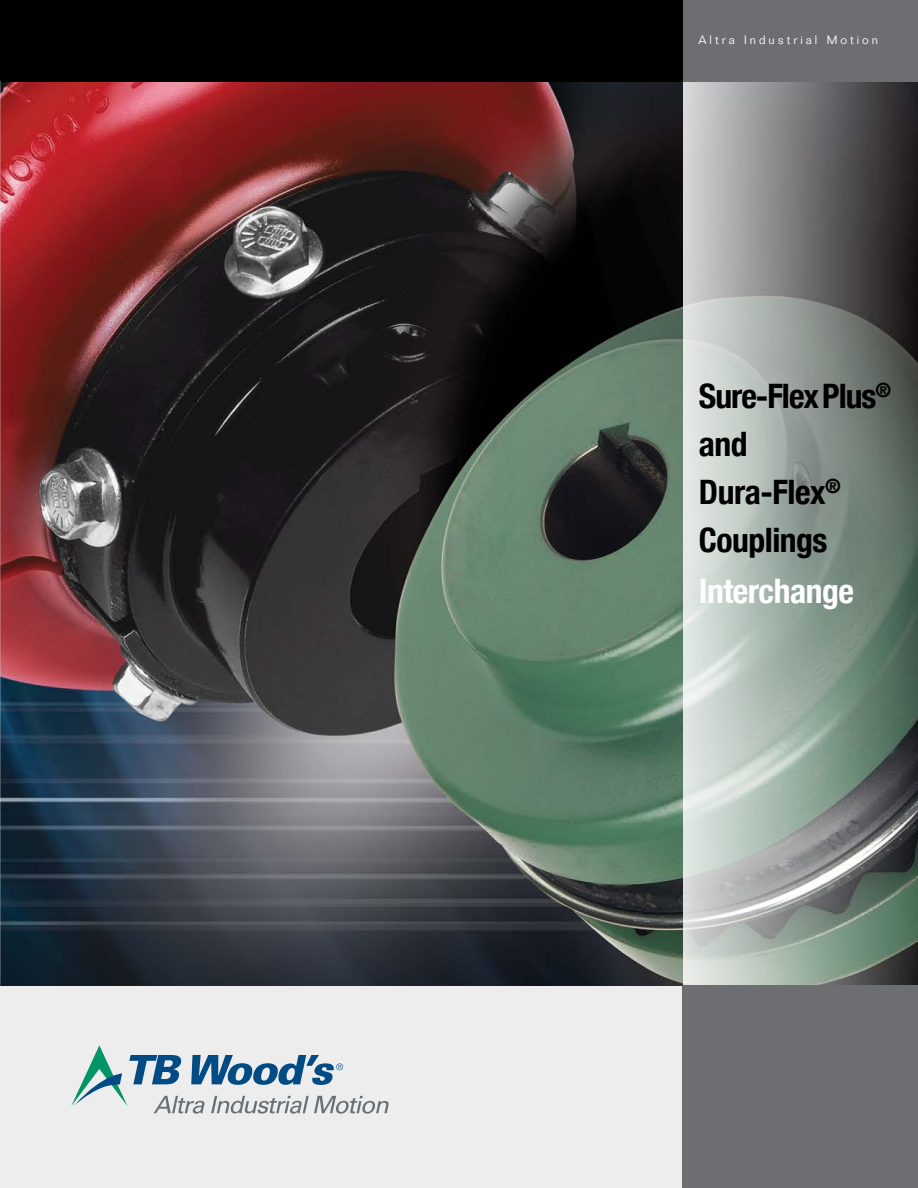
<style>
.page{position:relative;width:918px;height:1188px;background:#fff}
.page>*{position:absolute;margin:0;border:0;box-sizing:border-box;transform-origin:0 0}
.t1{font:700 condensed 33.6px/48px "Helvetica Neue";letter-spacing:-.015em;color:#000}
.t2{font:700 condensed 33.6px "Helvetica Neue";letter-spacing:-.015em;color:#fff}
.t3{font:300 12px "Folio Std";letter-spacing:.25em;color:#fff}
</style>
<div class="page">
<div style="left:0;top:81px;width:918px;height:1107px;background:#ededee"></div>
<img style="left:0;top:81px;width:683px;height:905px">
<svg style="left:683px;top:81px;width:235px;height:905px;background:#8e9691"></svg>
<div style="left:683px;top:0;width:235px;height:81px;background:#6d6e71"></div>
<div style="left:0;top:0;width:683px;height:81px;background:#000"></div>
<div style="left:683px;top:986px;width:235px;height:202px;background:#6d6e71"></div>
<svg style="left:71px;top:1045px;width:318px;height:69px"></svg>
<p class="t3" style="left:699px;top:32px;width:181px">Altra Industrial Motion</p>
<p class="t1" style="left:699px;top:370px;width:194px">Sure-FlexPlus<sup>® </sup>and<br>Dura-Flex<sup>®<br></sup>Couplings</p>
<p class="t2" style="left:699px;top:563px;width:157px">Interchange</p>
</div>
